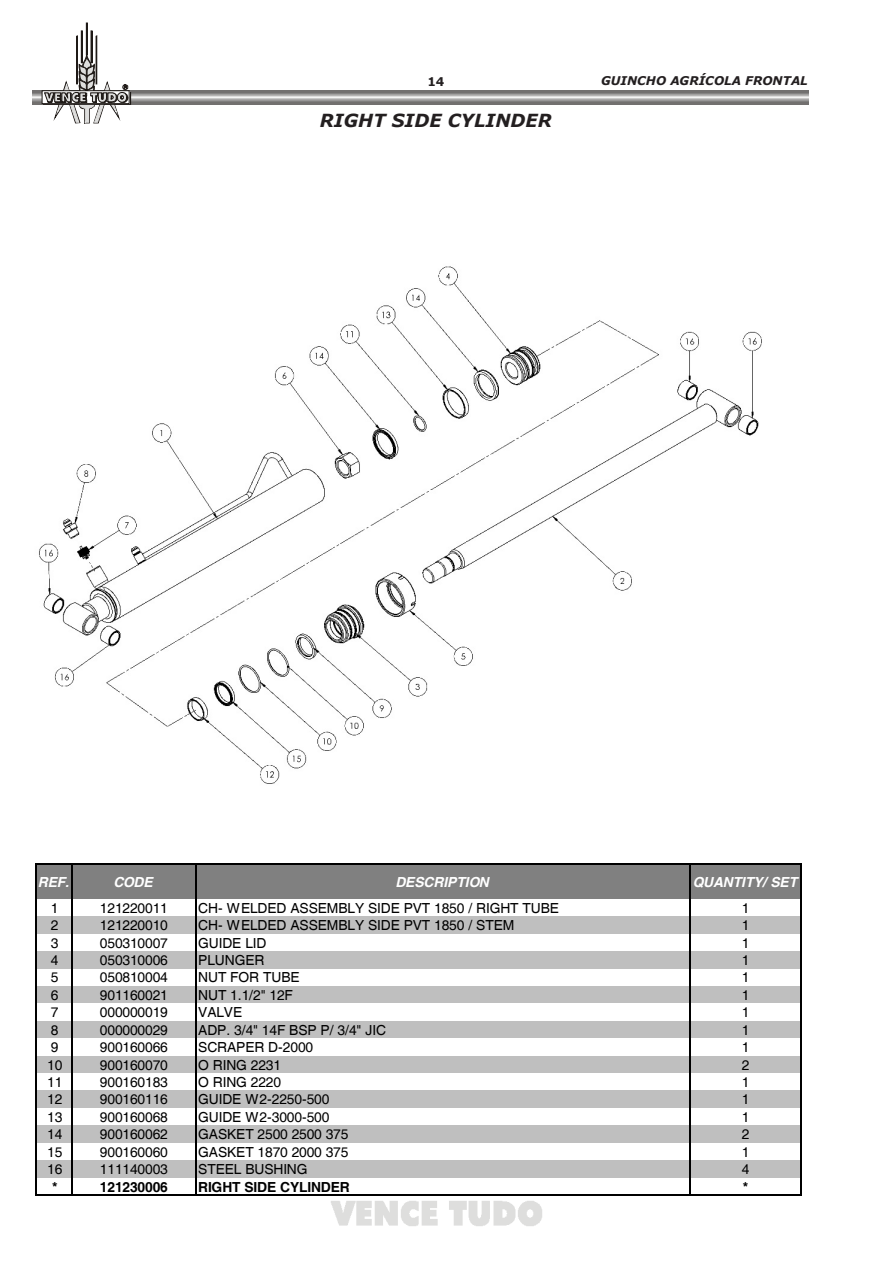
<style>
.page{position:relative;width:893px;height:1263px;background:#fff}
.page>*{position:absolute;margin:0;border:0;box-sizing:border-box;transform-origin:0 0}
.heading_2{font:italic 700 18px "Verdana";color:#231f20}
.t1{font:13.8px "Helvetica";letter-spacing:-.01em;color:#000}
.t2{font:italic 700 13.8px "Helvetica";letter-spacing:-.01em;color:#fff}
.t3{font:700 13.8px "Helvetica";letter-spacing:-.01em;color:#000}
.t4{font:italic 700 12px "Verdana";color:#231f20}
.t5{font:700 12px "Verdana";color:#231f20}
</style>
<div class="page">
<img style="left:331px;top:1201px;width:211px;height:25px">
<hr style="left:32px;top:102px;width:776px;height:3px;background:#72706f">
<hr style="left:32px;top:101px;width:776px;height:1px;background:#7f7e7d">
<hr style="left:32px;top:100px;width:776px;height:1px;background:#989797">
<hr style="left:32px;top:99px;width:776px;height:1px;background:#b3b2b1">
<hr style="left:32px;top:98px;width:776px;height:1px;background:#d6d6d5">
<hr style="left:32px;top:97px;width:776px;height:1px;background:#f4f4f3">
<hr style="left:32px;top:96px;width:776px;height:1px;background:#dededd">
<hr style="left:32px;top:95px;width:776px;height:1px;background:#b5b4b3">
<hr style="left:32px;top:94px;width:776px;height:1px;background:#979696">
<hr style="left:32px;top:93px;width:776px;height:1px;background:#848382">
<hr style="left:32px;top:90px;width:776px;height:3px;background:#72706f">
<div style="left:91px;top:31px;width:1px;height:32px;border:1px solid #1f1a17"></div>
<div style="left:86px;top:23px;width:2px;height:32px;border:1px solid #1f1a17"></div>
<div style="left:81px;top:31px;width:2px;height:32px;border:1px solid #1f1a17"></div>
<div style="left:76px;top:36px;width:2px;height:48px;border:1px solid #1f1a17"></div>
<div style="left:96px;top:36px;width:1px;height:48px;border:1px solid #1f1a17"></div>
<div style="left:43px;top:92px;width:88px;height:12px;border:1px solid #1f1a17"></div>
<svg style="left:44px;top:54px;width:84px;height:69px"></svg>
<img style="left:39px;top:266px;width:723px;height:518px">
<div style="left:37px;top:865px;width:764px;height:34px;background:#808080"></div>
<div style="left:37px;top:916px;width:764px;height:18px;background:#bfbfbf"></div>
<div style="left:37px;top:951px;width:764px;height:18px;background:#bfbfbf"></div>
<div style="left:37px;top:968px;width:764px;height:18px;background:#fff"></div>
<div style="left:37px;top:986px;width:764px;height:18px;background:#bfbfbf"></div>
<div style="left:37px;top:1003px;width:764px;height:18px;background:#fff"></div>
<div style="left:37px;top:1021px;width:764px;height:18px;background:#bfbfbf"></div>
<div style="left:37px;top:1038px;width:764px;height:18px;background:#fff"></div>
<div style="left:37px;top:1056px;width:764px;height:17px;background:#bfbfbf"></div>
<div style="left:37px;top:1090px;width:764px;height:18px;background:#bfbfbf"></div>
<div style="left:37px;top:1125px;width:764px;height:18px;background:#bfbfbf"></div>
<div style="left:37px;top:1160px;width:764px;height:18px;background:#bfbfbf"></div>
<hr style="left:36px;top:864px;width:1px;height:332px;background:#000">
<hr style="left:71px;top:865px;width:2px;height:331px;background:#000">
<hr style="left:195px;top:865px;width:1px;height:331px;background:#000">
<hr style="left:690px;top:865px;width:1px;height:331px;background:#000">
<hr style="left:800px;top:865px;width:2px;height:331px;background:#000">
<hr style="left:37px;top:864px;width:765px;height:1px;background:#000">
<hr style="left:37px;top:1195px;width:765px;height:1px;background:#000">
<p class="t5" style="left:427px;top:73px;width:19px">14</p>
<p class="t4" style="left:601px;top:72px;width:208px">GUINCHO AGRÍCOLA FRONTAL</p>
<p class="heading_2" style="left:320px;top:108px;width:234px">RIGHT SIDE CYLINDER</p>
<p class="t2" style="left:38px;top:873px;width:33px">REF.</p>
<p class="t2" style="left:113px;top:873px;width:41px">CODE</p>
<p class="t2" style="left:395px;top:873px;width:95px">DESCRIPTION</p>
<p class="t2" style="left:693px;top:873px;width:106px">QUANTITY/ SET</p>
<p class="t1" style="left:51px;top:900px;width:9px">1</p>
<p class="t1" style="left:100px;top:900px;width:69px">121220011</p>
<p class="t1" style="left:198px;top:900px;width:362px">CH- WELDED ASSEMBLY SIDE PVT 1850 / RIGHT TUBE</p>
<p class="t1" style="left:742px;top:900px;width:9px">1</p>
<p class="t1" style="left:51px;top:917px;width:9px">2</p>
<p class="t1" style="left:100px;top:917px;width:69px">121220010</p>
<p class="t1" style="left:198px;top:917px;width:318px">CH- WELDED ASSEMBLY SIDE PVT 1850 / STEM</p>
<p class="t1" style="left:742px;top:917px;width:9px">1</p>
<p class="t1" style="left:51px;top:935px;width:9px">3</p>
<p class="t1" style="left:100px;top:935px;width:69px">050310007</p>
<p class="t1" style="left:198px;top:935px;width:70px">GUIDE LID</p>
<p class="t1" style="left:742px;top:935px;width:9px">1</p>
<p class="t1" style="left:51px;top:952px;width:9px">4</p>
<p class="t1" style="left:100px;top:952px;width:69px">050310006</p>
<p class="t1" style="left:198px;top:952px;width:68px">PLUNGER</p>
<p class="t1" style="left:742px;top:952px;width:9px">1</p>
<p class="t1" style="left:51px;top:969px;width:9px">5</p>
<p class="t1" style="left:100px;top:969px;width:69px">050810004</p>
<p class="t1" style="left:198px;top:969px;width:103px">NUT FOR TUBE</p>
<p class="t1" style="left:742px;top:969px;width:9px">1</p>
<p class="t1" style="left:51px;top:987px;width:9px">6</p>
<p class="t1" style="left:100px;top:987px;width:69px">901160021</p>
<p class="t1" style="left:198px;top:987px;width:96px">NUT 1.1/2" 12F</p>
<p class="t1" style="left:742px;top:987px;width:9px">1</p>
<p class="t1" style="left:51px;top:1004px;width:9px">7</p>
<p class="t1" style="left:100px;top:1004px;width:69px">000000019</p>
<p class="t1" style="left:198px;top:1004px;width:46px">VALVE</p>
<p class="t1" style="left:742px;top:1004px;width:9px">1</p>
<p class="t1" style="left:51px;top:1022px;width:9px">8</p>
<p class="t1" style="left:100px;top:1022px;width:69px">000000029</p>
<p class="t1" style="left:198px;top:1022px;width:189px">ADP. 3/4" 14F BSP P/ 3/4" JIC</p>
<p class="t1" style="left:742px;top:1022px;width:9px">1</p>
<p class="t1" style="left:51px;top:1039px;width:9px">9</p>
<p class="t1" style="left:100px;top:1039px;width:69px">900160066</p>
<p class="t1" style="left:198px;top:1039px;width:117px">SCRAPER D-2000</p>
<p class="t1" style="left:742px;top:1039px;width:9px">1</p>
<p class="t1" style="left:47px;top:1057px;width:17px">10</p>
<p class="t1" style="left:100px;top:1057px;width:69px">900160070</p>
<p class="t1" style="left:198px;top:1057px;width:84px">O RING 2231</p>
<p class="t1" style="left:742px;top:1057px;width:9px">2</p>
<p class="t1" style="left:47px;top:1074px;width:17px">11</p>
<p class="t1" style="left:100px;top:1074px;width:69px">900160183</p>
<p class="t1" style="left:198px;top:1074px;width:84px">O RING 2220</p>
<p class="t1" style="left:742px;top:1074px;width:9px">1</p>
<p class="t1" style="left:47px;top:1091px;width:17px">12</p>
<p class="t1" style="left:100px;top:1091px;width:69px">900160116</p>
<p class="t1" style="left:198px;top:1091px;width:133px">GUIDE W2-2250-500</p>
<p class="t1" style="left:742px;top:1091px;width:9px">1</p>
<p class="t1" style="left:47px;top:1109px;width:17px">13</p>
<p class="t1" style="left:100px;top:1109px;width:69px">900160068</p>
<p class="t1" style="left:198px;top:1109px;width:133px">GUIDE W2-3000-500</p>
<p class="t1" style="left:742px;top:1109px;width:9px">1</p>
<p class="t1" style="left:47px;top:1126px;width:17px">14</p>
<p class="t1" style="left:100px;top:1126px;width:69px">900160062</p>
<p class="t1" style="left:198px;top:1126px;width:152px">GASKET 2500 2500 375</p>
<p class="t1" style="left:742px;top:1126px;width:9px">2</p>
<p class="t1" style="left:47px;top:1144px;width:17px">15</p>
<p class="t1" style="left:100px;top:1144px;width:69px">900160060</p>
<p class="t1" style="left:198px;top:1144px;width:152px">GASKET 1870 2000 375</p>
<p class="t1" style="left:742px;top:1144px;width:9px">1</p>
<p class="t1" style="left:47px;top:1161px;width:17px">16</p>
<p class="t1" style="left:100px;top:1161px;width:69px">111140003</p>
<p class="t1" style="left:198px;top:1161px;width:111px">STEEL BUSHING</p>
<p class="t1" style="left:742px;top:1161px;width:9px">4</p>
<p class="t3" style="left:52px;top:1178px;width:7px">*</p>
<p class="t3" style="left:100px;top:1178px;width:69px">121230006</p>
<p class="t3" style="left:198px;top:1178px;width:153px">RIGHT SIDE CYLINDER</p>
<p class="t3" style="left:743px;top:1178px;width:7px">*</p>
</div>
